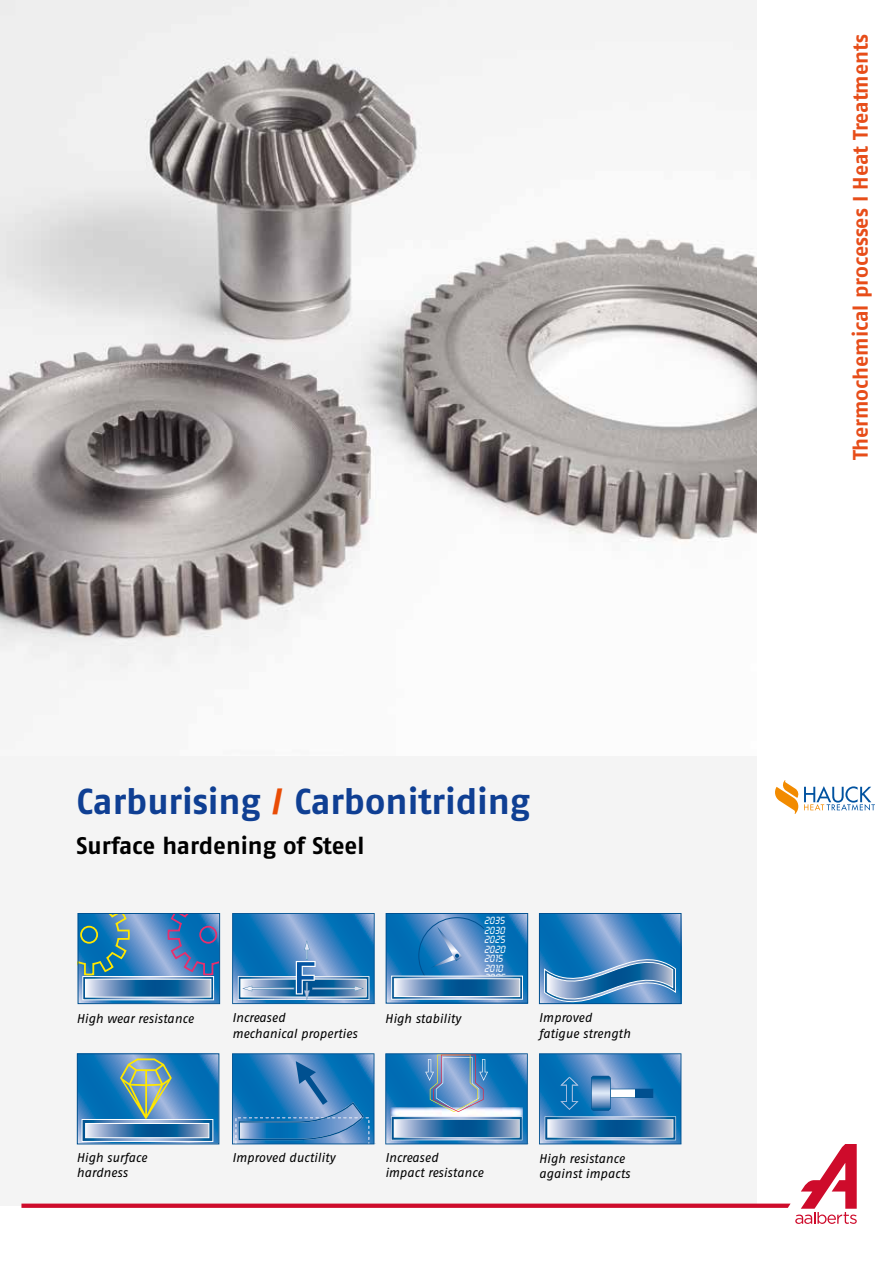
<style>
.page{position:relative;width:893px;height:1263px;background:#fff}
.page>*{position:absolute;margin:0;border:0;box-sizing:border-box;transform-origin:0 0}
.t1{font:700 36px "Fago OT";letter-spacing:-.005em;color:#0f3f93}
.t2{font:700 24px "Fago OT";letter-spacing:-.005em;color:#000}
.t3{font:700 21px "Fago OT";letter-spacing:-.005em;color:#e74d19}
.t4{font:italic 12.75px/15.3px "Fago OT";letter-spacing:-.005em;color:#000}
.t5{font:10.8px/9.4px "Lcd Plain";color:#fff}
.s1{color:#e94c05}
</style>
<div class="page">
<img style="left:0;top:0;width:757px;height:757px">
<div style="left:0;top:757px;width:757px;height:449px;background:#f4f4f4"></div>
<svg style="left:388px;top:915px;width:138px;height:86px"></svg>
<div style="left:386px;top:913px;width:142px;height:90px;border:1px solid #005090"></div>
<svg style="left:391px;top:917px;width:132px;height:83px;background:#4689c0"></svg>
<svg style="left:232px;top:913px;width:143px;height:91px;background:#4388bf"></svg>
<svg style="left:80px;top:915px;width:138px;height:87px;background:#5189b7"></svg>
<div style="left:78px;top:913px;width:142px;height:91px;border:1px solid #005090"></div>
<svg style="left:541px;top:915px;width:138px;height:87px;background:#3582c1"></svg>
<div style="left:539px;top:913px;width:142px;height:91px;border:1px solid #005090"></div>
<svg style="left:544px;top:937px;width:132px;height:68px;background:#4e8cc1"></svg>
<svg style="left:775px;top:780px;width:100px;height:34px"></svg>
<svg style="left:21px;top:1053px;width:836px;height:171px"></svg>
<h3 class="t3" style="left:848px;top:460px;width:427px;rotate:-90deg">Thermochemical processes I Heat Treatments</h3>
<h1 class="t1" style="left:77px;top:780px;width:455px">Carburising <span class="s1">/</span> Carbonitriding</h1>
<h2 class="t2" style="left:77px;top:831px;width:289px">Surface hardening of Steel</h2>
<p class="t5" style="left:485px;top:916px;width:22px">2035<br>2030<br>2025<br>2020<br>2015<br>2010<br>2005</p>
<p class="t4" style="left:232px;top:1010px;width:127px">Increased<br>mechanical properties</p>
<p class="t4" style="left:77px;top:1011px;width:119px">High wear resistance</p>
<p class="t4" style="left:385px;top:1011px;width:78px">High stability</p>
<p class="t4" style="left:539px;top:1010px;width:93px">Improved fatigue strength</p>
<p class="t4" style="left:77px;top:1150px;width:72px">High surface hardness</p>
<p class="t4" style="left:232px;top:1150px;width:105px">Improved ductility</p>
<p class="t4" style="left:385px;top:1150px;width:100px">Increased<br>impact resistance</p>
<p class="t4" style="left:539px;top:1150px;width:93px">High resistance against impacts</p>
</div>
